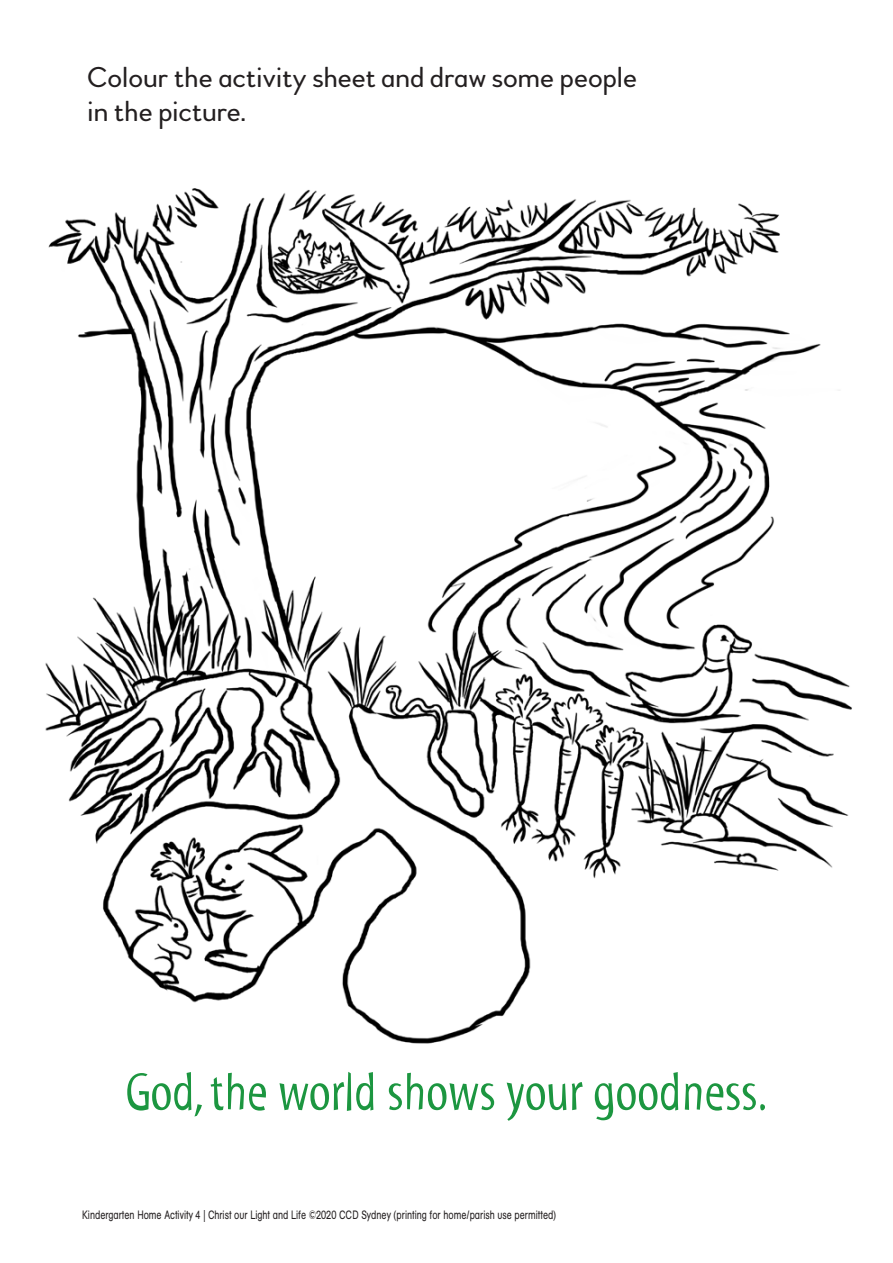
<style>
.page{position:relative;width:893px;height:1263px;background:#fff}
.page>*{position:absolute;margin:0;border:0;box-sizing:border-box;transform-origin:0 0}
.t1{font:54px "Myriad Std Tilt";color:#1c9640}
.t2{font:28.5px/34.5px "Woodford Bourne";color:#231f20}
.t3{font:12px "AG Schoolbook";color:#231f20;scale:.75 1}
</style>
<div class="page">
<img style="left:45px;top:188px;width:807px;height:856px">
<h2 class="t2" style="left:87px;top:60px;width:551px">Colour the activity sheet and draw some people in the picture.</h2>
<h1 class="t1" style="left:125px;top:1062px;width:644px">God, the world shows your goodness.</h1>
<p class="t3" style="left:82px;top:1208px;width:633px">Kindergarten Home Activity 4 | Christ our Light and Life ©2020 CCD Sydney (printing for home/parish use permitted)</p>
</div>
